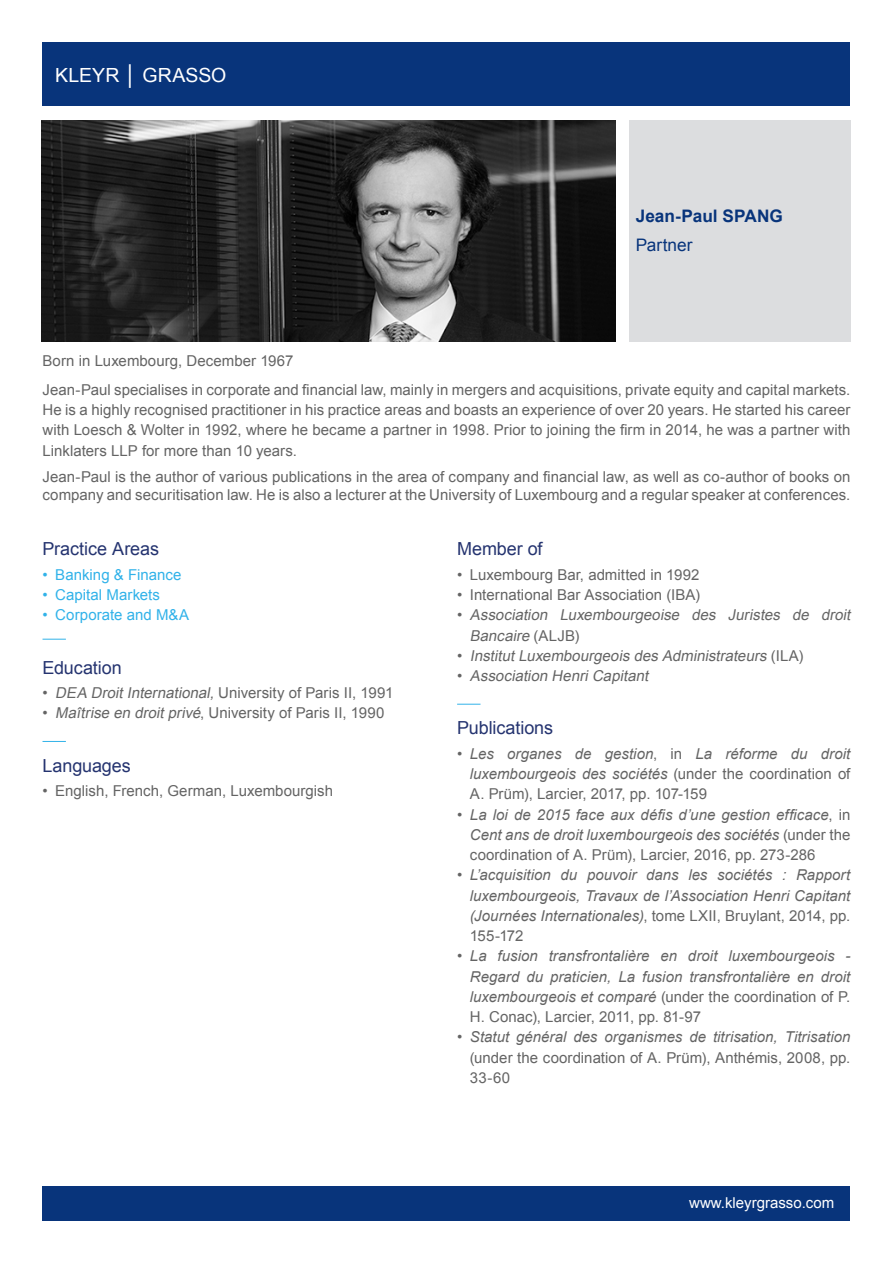
<style>
.page{position:relative;width:893px;height:1263px;background:#fff}
.page>*{position:absolute;margin:0;border:0;box-sizing:border-box;transform-origin:0 0}
.t1{font:19.5px "Arial";letter-spacing:.005em;color:#fff}
.t2{font:18px "Arial";letter-spacing:-.005em;color:#253470}
.t3{font:700 17.25px "Arial";color:#08347b}
.t4{font:17.25px "Arial";letter-spacing:-.005em;color:#08347b}
.t5{font:15px/20.2px "Arial";letter-spacing:.005em;color:#646464;text-align:justify}
.t6{font:italic 15px/20.2px "Arial";letter-spacing:.005em;color:#646464;text-align:justify}
.t7{font:italic 15px/20.2px "Arial";color:#646464}
.t8{font:15px "Arial";color:#31b2e9}
.t9{font:15px "Arial";color:#fff}
.s1{font-style:italic}
.s2{font-style:normal}
</style>
<div class="page">
<div style="left:629px;top:120px;width:221px;height:221px;background:#dcdddf"></div>
<div style="left:43px;top:43px;width:807px;height:63px;background:#08347b"></div>
<img style="left:42px;top:120px;width:573px;height:221px">
<div style="left:43px;top:1186px;width:807px;height:34px;background:#08347b"></div>
<svg style="left:43px;top:639px;width:23px;height:1px"></svg>
<svg style="left:43px;top:741px;width:23px;height:1px"></svg>
<svg style="left:457px;top:704px;width:23px;height:1px"></svg>
<p class="t1" style="left:55px;top:62px;width:173px">KLEYR │ GRASSO</p>
<p class="t3" style="left:636px;top:205px;width:149px">Jean-Paul SPANG</p>
<p class="t4" style="left:636px;top:234px;width:58px">Partner</p>
<p class="t5" style="left:43px;top:351px;width:253px">Born in Luxembourg, December 1967</p>
<p class="t5" style="left:43px;top:379px;width:809px">Jean-Paul specialises in corporate and financial law, mainly in mergers and acquisitions, private equity and capital markets.<br>He is a highly recognised practitioner in his practice areas and boasts an experience of over 20 years. He started his career with Loesch &amp; Wolter in 1992, where he became a partner in 1998. Prior to joining the firm in 2014, he was a partner with Linklaters LLP for more than 10 years.</p>
<p class="t5" style="left:43px;top:468px;width:809px;line-height:18px">Jean-Paul is the author of various publications in the area of company and financial law, as well as co-author of books on company and securitisation law. He is also a lecturer at the University of Luxembourg and a regular speaker at conferences.</p>
<p class="t2" style="left:43px;top:537px;width:118px">Practice Areas</p>
<p class="t8" style="left:43px;top:565px;width:141px">• Banking &amp; Finance</p>
<p class="t8" style="left:43px;top:585px;width:119px">• Capital Markets</p>
<p class="t8" style="left:43px;top:605px;width:148px">• Corporate and M&amp;A</p>
<p class="t2" style="left:43px;top:655px;width:81px">Education</p>
<p class="t5" style="left:43px;top:683px;width:352px">• <span class="s1">DEA DroitInternational,</span>University of Paris II, 1991</p>
<p class="t5" style="left:43px;top:703px;width:343px">• <span class="s1">Maîtrise en droitprivé</span>, University of Paris II, 1990</p>
<p class="t2" style="left:43px;top:753px;width:90px">Languages</p>
<p class="t5" style="left:43px;top:781px;width:292px">• English, French, German, Luxembourgish</p>
<p class="t2" style="left:457px;top:537px;width:87px">Member of</p>
<p class="t5" style="left:457px;top:565px;width:244px">• Luxembourg Bar, admitted in 1992</p>
<p class="t5" style="left:457px;top:585px;width:245px">• International Bar Association (IBA)</p>
<p class="t7" style="left:470px;top:605px;width:386px;text-indent:-13px"><span class="s2">•</span> Association Luxembourgeoise des Juristes de droit<br>Bancaire <span class="s2">(A L J B )</span></p>
<p class="t7" style="left:457px;top:646px;width:348px"><span class="s2">•</span> InstitutLuxembourgeois des Administrateurs <span class="s2">( I L A )</span></p>
<p class="t7" style="left:457px;top:666px;width:196px"><span class="s2">•</span> Association HenriCapitant</p>
<p class="t2" style="left:457px;top:716px;width:98px">Publications</p>
<p class="t6" style="left:470px;top:744px;width:382px;text-indent:-13px">• Les organes de gestion<span class="s2">, in</span> La réforme du droit luxembourgeois des sociétés <span class="s2">(under the coordination of A. Prüm), Larcier, 2017, pp. 107-159</span></p>
<p class="t6" style="left:470px;top:804px;width:382px;text-indent:-13px">• La loi de 2015 face aux défis d’une gestion efficace<span class="s2">, in </span>Cent ans de droit luxembourgeois des sociétés <span class="s2">(under the coordination of A. Prüm), Larcier, 2016, pp. 273-286</span></p>
<p class="t6" style="left:470px;top:865px;width:382px;text-indent:-13px">• L’acquisition du pouvoir dans les sociétés : Rapport luxembourgeois, Travaux de l’Association Henri Capitant (Journées Internationales)<span class="s2">, tome LXII, Bruylant, 2014, pp.<br>155-172</span></p>
<p class="t6" style="left:470px;top:946px;width:382px;text-indent:-13px">• La fusion transfrontalière en droit luxembourgeois - Regard du praticien, La fusion transfrontalière en droit luxembourgeois et comparé <span class="s2">(under the coordination of P.<br>H. Conac), Larcier, 2011, pp. 81-97</span></p>
<p class="t5" style="left:470px;top:1027px;width:382px;text-indent:-13px"><span class="s1">• Statut général des organismes de titrisation, Titrisation </span>(under the coordination of A. Prüm), Anthémis, 2008, pp.<br>33-60</p>
<p class="t9" style="left:689px;top:1192px;width:147px">www.kleyrgrasso.com</p>
</div>
